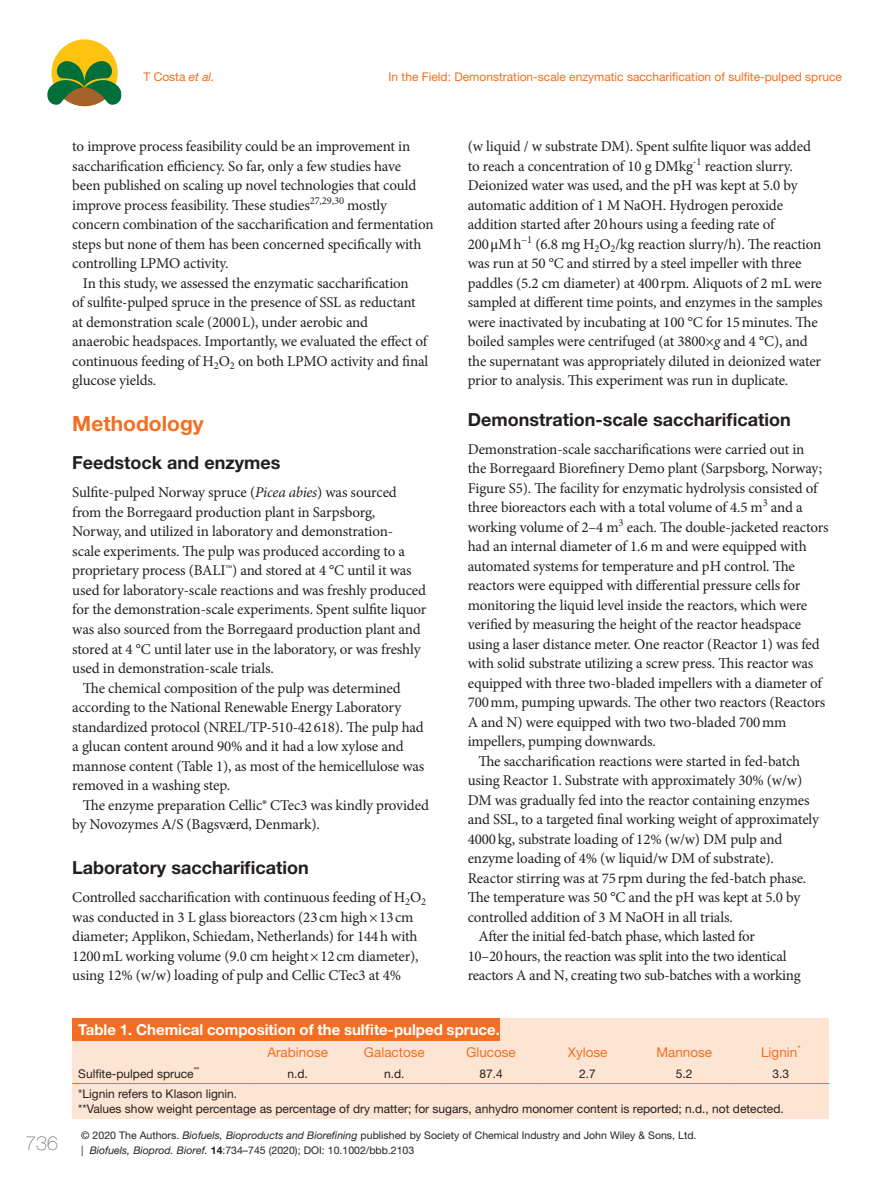
<style>
.page{position:relative;width:893px;height:1187px;background:#fff}
.page>*{position:absolute;margin:0;border:0;box-sizing:border-box;transform-origin:0 0}
._1_HD{font:700 21px "Helvetica Neue LT Std";color:#f36e21}
.t1{font:200 19.5px "Helvetica Neue LT Std";color:#231f20}
._2_HD{font:700 18px "Helvetica Neue LT Std";color:#231f20}
._2_HD_1_HD{font:700 18px "Helvetica Neue LT Std";color:#231f20}
.TXT_F{font:15px/19.5px "Minion Pro";letter-spacing:-.01em;color:#231f20}
.TXT{font:15px/19.5px "Minion Pro";letter-spacing:-.015em;color:#231f20}
.T_TITLE{font:700 15px "Helvetica Neue LT Std";color:#fff}
.TCH{font:13.5px "Helvetica Neue LT Std";color:#f36e21}
.TFN{font:12px "Helvetica Neue LT Std";color:#231f20}
.t2{font:12px "Helvetica Neue LT Std";color:#f36e21}
.TB{font:12px "Helvetica Neue LT Std";color:#231f20}
.t3{font:10.5px/15px "Helvetica Neue LT Std";color:#231f20}
.s1{font-style:italic}
.s2{font-family:"STIX"}
.s3{font-weight:700}
</style>
<div class="page">
<div style="left:52px;top:39px;width:66px;height:67px;background:#fec210;border-radius:50%"></div>
<svg style="left:47px;top:59px;width:75px;height:47px"></svg>
<div style="left:72px;top:1017px;width:757px;height:95px;background:#fee5d3"></div>
<div style="left:72px;top:1017px;width:428px;height:23px;background:#f36e21"></div>
<div style="left:72px;top:1097px;width:757px;height:21px;background:#fee5d3"></div>
<hr style="left:249px;top:1083px;width:97px;height:1px;background:#f36e21">
<hr style="left:346px;top:1083px;width:97px;height:1px;background:#f36e21">
<hr style="left:443px;top:1083px;width:96px;height:1px;background:#f36e21">
<hr style="left:539px;top:1083px;width:97px;height:1px;background:#f36e21">
<hr style="left:636px;top:1083px;width:97px;height:1px;background:#f36e21">
<hr style="left:72px;top:1083px;width:177px;height:1px;background:#f36e21">
<hr style="left:733px;top:1083px;width:96px;height:1px;background:#f36e21">
<p class="t2" style="left:144px;top:69px;width:73px">T Costa <span class="s1">et al.</span></p>
<p class="t2" style="left:389px;top:69px;width:455px">In the Field: Demonstration-scale enzymatic saccharification of sulfite-pulped spruce</p>
<h2 class="t1" style="left:25px;top:1131px;width:34px">736</h2>
<p class="TXT" style="left:72px;top:137px;width:363px">to improve process feasibility could be an improvement in saccharification efficiency. So far, only a few studies have<br>been published on scaling up novel technologies that could improve process feasibility. These studies<sup>27,29,30</sup> mostly concern combination of the saccharification and fermentation steps but none of them has been concerned specifically with controlling LPMO activity.</p>
<p class="TXT" style="left:72px;top:273px;width:358px;text-indent:11px">In this study, we assessed the enzymatic saccharification<br>of sulfite-pulped spruce in the presence of SSL as reductant at demonstration scale (2000L), under aerobic and anaerobic headspaces. Importantly, we evaluated the effect of continuous feeding of H<sub>2</sub>O<sub>2</sub> on both LPMO activity and final glucose yields.</p>
<p class="_1_HD" style="left:72px;top:411px;width:133px">Methodology</p>
<p class="_2_HD_1_HD" style="left:72px;top:452px;width:210px">Feedstock and enzymes</p>
<p class="TXT_F" style="left:72px;top:483px;width:356px">Sulfite-pulped Norway spruce (<span class="s1">Picea abies</span>) was sourced from the Borregaard production plant in Sarpsborg, Norway, and utilized in laboratory and demonstration-<br>scale experiments. The pulp was produced according to a proprietary process (BALI™) and stored at 4 °C until it was used for laboratory-scale reactions and was freshly produced for the demonstration-scale experiments. Spent sulfite liquor was also sourced from the Borregaard production plant and stored at 4 °C until later use in the laboratory, or was freshly used in demonstration-scale trials.</p>
<p class="TXT" style="left:72px;top:678px;width:354px;text-indent:11px">The chemical composition of the pulp was determined according to the National Renewable Energy Laboratory standardized protocol (NREL/TP-510-42618). The pulp had a glucan content around 90% and it had a low xylose and mannose content (Table 1), as most of the hemicellulose was removed in a washing step.</p>
<p class="TXT" style="left:72px;top:795px;width:358px;text-indent:11px">The enzyme preparation Cellic® CTec3 was kindly provided by Novozymes A/S (Bagsværd, Denmark).</p>
<p class="_2_HD" style="left:72px;top:856px;width:238px">Laboratory saccharification</p>
<p class="TXT_F" style="left:72px;top:887px;width:356px">Controlled saccharification with continuous feeding of H<sub>2</sub>O<sub>2 </sub>was conducted in 3 L glass bioreactors (23cm high×13cm diameter; Applikon, Schiedam, Netherlands) for 144h with 1200mL working volume (9.0 cm height×12cm diameter), using 12% (w/w) loading of pulp and Cellic CTec3 at 4%</p>
<p class="TXT_F" style="left:468px;top:137px;width:356px">(w liquid / w substrate DM). Spent sulfite liquor was added to reach a concentration of 10 g DMkg<sup>-1</sup> reaction slurry.<br>Deionized water was used, and the pH was kept at 5.0 by automatic addition of 1 M NaOH. Hydrogen peroxide addition started after 20hours using a feeding rate of 200<span class="s2">μ</span>Mh<sup>−1</sup> (6.8 mg H<sub>2</sub>O<sub>2</sub>/kg reaction slurry/h). The reaction was run at 50 °C and stirred by a steel impeller with three paddles (5.2 cm diameter) at 400rpm. Aliquots of 2 mL were sampled at different time points, and enzymes in the samples were inactivated by incubating at 100 °C for 15minutes. The boiled samples were centrifuged (at 3800×<span class="s1">g</span> and 4 °C), and the supernatant was appropriately diluted in deionized water prior to analysis. This experiment was run in duplicate.</p>
<p class="_2_HD" style="left:468px;top:408px;width:324px">Demonstration-scale saccharification</p>
<p class="TXT_F" style="left:468px;top:439px;width:362px">Demonstration-scale saccharifications were carried out in<br>the Borregaard Biorefinery Demo plant (Sarpsborg, Norway; Figure S5). The facility for enzymatic hydrolysis consisted of three bioreactors each with a total volume of 4.5 m<sup>3</sup> and a working volume of 2–4 m<sup>3</sup> each. The double-jacketed reactors had an internal diameter of 1.6 m and were equipped with automated systems for temperature and pH control. The reactors were equipped with differential pressure cells for monitoring the liquid level inside the reactors, which were verified by measuring the height of the reactor headspace using a laser distance meter. One reactor (Reactor 1) was fed with solid substrate utilizing a screw press. This reactor was equipped with three two-bladed impellers with a diameter of 700mm, pumping upwards. The other two reactors (Reactors A and N) were equipped with two two-bladed 700mm impellers, pumping downwards.</p>
<p class="TXT" style="left:468px;top:751px;width:353px;text-indent:11px">The saccharification reactions were started in fed-batch using Reactor 1. Substrate with approximately 30% (w/w)<br>DM was gradually fed into the reactor containing enzymes and SSL, to a targeted final working weight of approximately 4000kg, substrate loading of 12% (w/w) DM pulp and enzyme loading of 4% (w liquid/w DM of substrate).<br>Reactor stirring was at 75rpm during the fed-batch phase.<br>The temperature was 50 °C and the pH was kept at 5.0 by controlled addition of 3 M NaOH in all trials.</p>
<p class="TXT" style="left:468px;top:926px;width:334px;text-indent:11px">After the initial fed-batch phase, which lasted for<br>10–20hours, the reaction was split into the two identical reactors A and N, creating two sub-batches with a working</p>
<p class="T_TITLE" style="left:78px;top:1020px;width:423px">Table 1. Chemical composition of the sulfite-pulped spruce.</p>
<p class="TCH" style="left:267px;top:1044px;width:62px">Arabinose</p>
<p class="TCH" style="left:364px;top:1044px;width:62px">Galactose</p>
<p class="TCH" style="left:466px;top:1044px;width:51px">Glucose</p>
<p class="TCH" style="left:568px;top:1044px;width:41px">Xylose</p>
<p class="TCH" style="left:656px;top:1044px;width:57px">Mannose</p>
<p class="TCH" style="left:761px;top:1044px;width:41px">Lignin<sup>*</sup></p>
<p class="TB" style="left:78px;top:1065px;width:123px">Sulfite-pulped spruce<sup>**</sup></p>
<p class="TB" style="left:288px;top:1065px;width:22px">n.d.</p>
<p class="TB" style="left:384px;top:1065px;width:22px">n.d.</p>
<p class="TB" style="left:479px;top:1065px;width:25px">87.4</p>
<p class="TB" style="left:579px;top:1065px;width:18px">2.7</p>
<p class="TB" style="left:676px;top:1065px;width:18px">5.2</p>
<p class="TB" style="left:772px;top:1065px;width:18px">3.3</p>
<p class="TFN" style="left:78px;top:1086px;width:160px">*Lignin refers to Klason lignin.</p>
<p class="TFN" style="left:78px;top:1100px;width:707px">**Values show weight percentage as percentage of dry matter; for sugars, anhydro monomer content is reported; n.d., not detected.</p>
<p class="t3" style="left:81px;top:1127px;width:617px">© 2020 The Authors. <span class="s1">Biofuels, Bioproducts and Biorefining</span> published by Society of Chemical Industry and John Wiley &amp; Sons, Ltd. | <span class="s1">Biofuels, Bioprod. Bioref.</span> <span class="s3">14</span>:734–745 (2020); DOI: 10.1002/bbb.2103</p>
</div>
